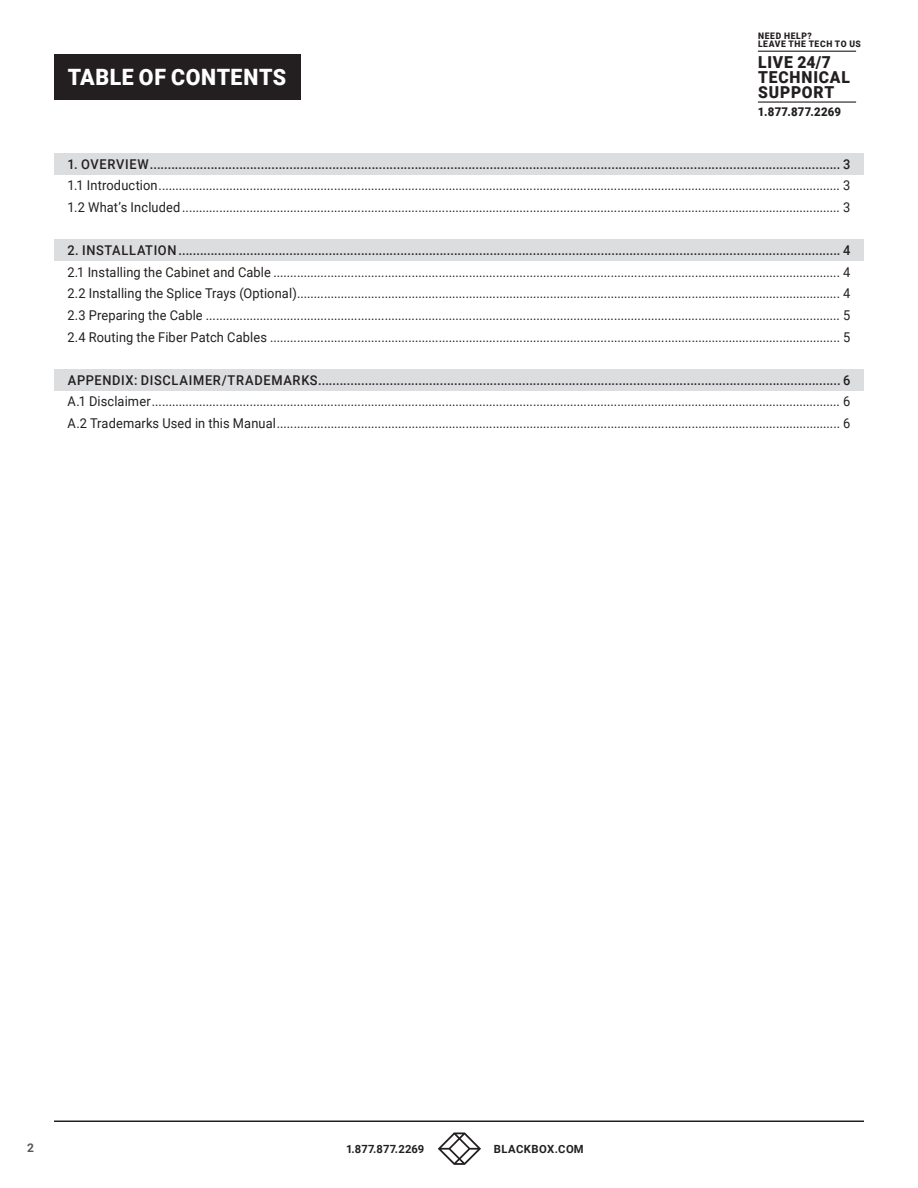
<style>
.page{position:relative;width:918px;height:1188px;background:#fff}
.page>*{position:absolute;margin:0;border:0;box-sizing:border-box;transform-origin:0 0}
.t1{font:900 22.5px "Roboto";letter-spacing:.025em;color:#fff;scale:.95 1}
.t2{font:900 16.5px/15px "Roboto";letter-spacing:.05em;color:#231f20;scale:.95 1}
.t3{font:13.5px/21.6px "Roboto";letter-spacing:.01em;color:#231f20;scale:.95 1}
.t4{font:500 13.5px "Roboto";letter-spacing:.05em;color:#231f20;scale:.95 1}
.t5{font:900 12px "Roboto";letter-spacing:.02em;color:#231f20;scale:.95 1}
.t6{font:700 12px "Roboto";color:#57585a}
.t7{font:700 11.25px "Roboto";letter-spacing:.02em;color:#231f20}
.t8{font:700 11.25px "Roboto";letter-spacing:.045em;color:#231f20}
.t9{font:900 9px/8.6px "Roboto";letter-spacing:.08em;color:#231f20;scale:.95 1}
</style>
<div class="page">
<hr style="left:54px;top:1120px;width:810px;height:2px;background:#231f20">
<div style="left:54px;top:54px;width:246px;height:45px;background:#231f20"></div>
<hr style="left:758px;top:51px;width:98px;height:1px;background:#231f20">
<hr style="left:758px;top:101px;width:98px;height:2px;background:#231f20">
<svg style="left:438px;top:1132px;width:43px;height:33px"></svg>
<div style="left:54px;top:153px;width:810px;height:21px;background:#dcdddf"></div>
<div style="left:54px;top:240px;width:810px;height:21px;background:#dcdddf"></div>
<div style="left:54px;top:369px;width:810px;height:21px;background:#dcdddf"></div>
<h1 class="t1" style="left:68px;top:61px;width:231px">TABLE OF CONTENTS</h1>
<p class="t9" style="left:758px;top:31px;width:110px">NEED HELP?<br>LEAVE THE TECH TO US</p>
<p class="t2" style="left:758px;top:54px;width:98px">LIVE 24/7<br>TECHNICAL<br>SUPPORT</p>
<p class="t5" style="left:758px;top:103px;width:89px">1.877.877.2269</p>
<p class="t4" style="left:68px;top:155px;width:826px">1. OVERVIEW................................................................................................................................................................................................. 3</p>
<p class="t3" style="left:67px;top:174px;width:826px">1.1 Introduction.......................................................................................................................................................................................................... 3<br>1.2 What’s Included................................................................................................................................................................................................... 3</p>
<p class="t4" style="left:67px;top:241px;width:826px">2. INSTALLATION ......................................................................................................................................................................................... 4</p>
<p class="t3" style="left:67px;top:261px;width:826px;text-align:justify">2.1 Installing the Cabinet and Cable ........................................................................................................................................................................ 4<br>2.2 Installing the Splice Trays (Optional)................................................................................................................................................................. 4<br>2.3 Preparing the Cable ............................................................................................................................................................................................ 5<br>2.4 Routing the Fiber Patch Cables ......................................................................................................................................................................... 5</p>
<p class="t4" style="left:68px;top:371px;width:825px">APPENDIX: DISCLAIMER/TRADEMARKS.................................................................................................................................................. 6</p>
<p class="t3" style="left:68px;top:390px;width:826px">A.1 Disclaimer............................................................................................................................................................................................................ 6<br>A.2 Trademarks Used in this Manual....................................................................................................................................................................... 6</p>
<p class="t6" style="left:27px;top:1139px;width:8px">2</p>
<p class="t7" style="left:346px;top:1141px;width:80px">1.877.877.2269</p>
<p class="t8" style="left:494px;top:1141px;width:91px">BLACKBOX.COM</p>
</div>
